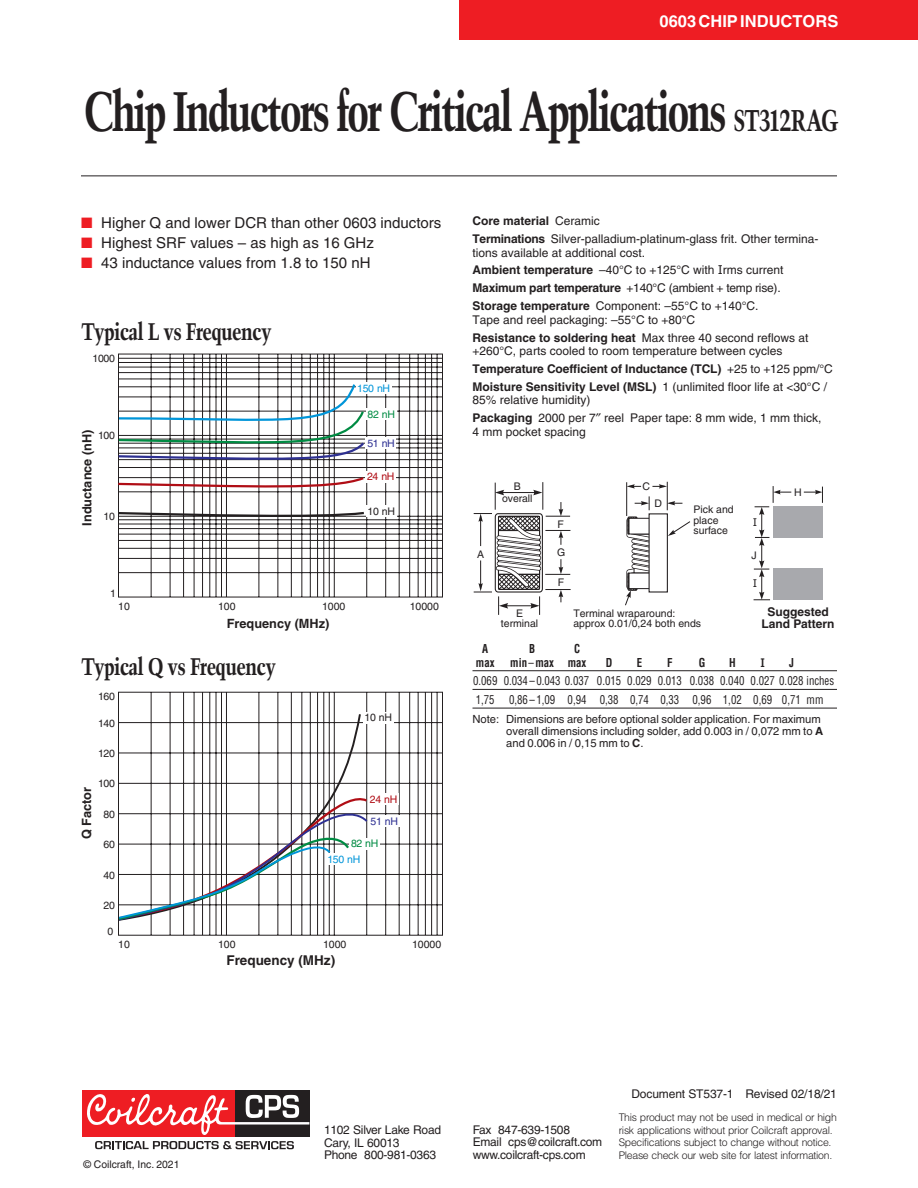
<style>
.page{position:relative;width:918px;height:1188px;background:#fff}
.page>*{position:absolute;margin:0;border:0;box-sizing:border-box;transform-origin:0 0}
.t1{font:700 condensed 55.5px "Trump Mediaeval";letter-spacing:-.05em;color:#231f20;scale:.9 1}
.t2{font:700 condensed 24px "Trump Mediaeval";letter-spacing:-.03em;color:#231f20}
.t3{font:700 16.5px "Helvetica";color:#fff}
.t4{font:15px "Helvetica";color:#231f20}
.t5{font:700 13.5px "Helvetica";color:#231f20}
.t6{font:700 12.75px "Helvetica";color:#231f20}
.t7{font:12px/17.9px "Helvetica";color:#231f20}
.t8{font:condensed 12px/18.6px "Helvetica";color:#231f20;scale:.9 1}
.t9{font:12px/12.5px "Helvetica";letter-spacing:-.02em;color:#231f20}
.t10{font:700 condensed 12px "Helvetica";color:#231f20;scale:.9 1}
.t11{font:700 12px/12px "Helvetica";color:#231f20;text-align:center}
.t12{font:700 12px "Glypha";color:#231f20;scale:.9 1}
.t13{font:11.25px/11.7px "Helvetica";letter-spacing:-.005em;color:#231f20}
.t14{font:10.5px/10.4px "Helvetica";color:#231f20;text-align:center}
.t15{font:300 10.5px/12.5px "Helvetica";letter-spacing:-.03em;color:#231f20}
.t16{font:10.5px "Helvetica";letter-spacing:-.03em;color:#0095d9}
.t17{font:10.5px "Helvetica";letter-spacing:-.03em;color:#b00d15}
.t18{font:10.5px "Helvetica";letter-spacing:-.03em;color:#2e3092}
.t19{font:10.5px "Helvetica";letter-spacing:-.03em;color:#008b43}
.t20{font:10.5px "Verdana";color:#231f20}
.s1{font-size:30px}
.s2{color:#ee1d23}
.s3{font-weight:700}
.s4{font-family:"Verdana"}
.s5{font-weight:400}
</style>
<div class="page">
<div style="left:459px;top:0;width:459px;height:40px;background:#ee1d23"></div>
<hr style="left:81px;top:176px;width:756px;height:1px;background:#231f20">
<div style="left:234px;top:1090px;width:75px;height:47px;background:#231f20"></div>
<div style="left:82px;top:1090px;width:152px;height:47px;background:#ee1d23"></div>
<svg style="left:87px;top:1093px;width:222px;height:42px"></svg>
<svg style="left:95px;top:1141px;width:199px;height:8px"></svg>
<hr style="left:472px;top:670px;width:365px;height:1px;background:#231f20">
<hr style="left:472px;top:689px;width:365px;height:1px;background:#231f20">
<hr style="left:472px;top:708px;width:365px;height:1px;background:#231f20">
<div style="left:773px;top:506px;width:50px;height:31px;background:#a8a9ad"></div>
<div style="left:773px;top:568px;width:50px;height:32px;background:#a8a9ad"></div>
<hr style="left:626px;top:482px;width:1px;height:34px;background:#231f20">
<svg style="left:627px;top:482px;width:55px;height:28px"></svg>
<svg style="left:625px;top:516px;width:65px;height:90px"></svg>
<svg style="left:754px;top:486px;width:37px;height:114px"></svg>
<svg style="left:804px;top:487px;width:19px;height:16px"></svg>
<div style="left:649px;top:513px;width:19px;height:80px;background:#fff;border:1px solid #231f20"></div>
<svg style="left:474px;top:482px;width:97px;height:133px"></svg>
<svg style="left:118px;top:353px;width:325px;height:245px"></svg>
<svg style="left:118px;top:510px;width:248px;height:8px"></svg>
<svg style="left:118px;top:475px;width:248px;height:15px"></svg>
<svg style="left:118px;top:382px;width:248px;height:81px"></svg>
<div style="left:366px;top:506px;width:31px;height:11px;background:#fff"></div>
<div style="left:356px;top:382px;width:36px;height:12px;background:#fff"></div>
<div style="left:365px;top:471px;width:31px;height:12px;background:#fff"></div>
<div style="left:366px;top:437px;width:30px;height:12px;background:#fff"></div>
<div style="left:366px;top:408px;width:31px;height:12px;background:#fff"></div>
<svg style="left:118px;top:691px;width:325px;height:245px"></svg>
<svg style="left:118px;top:712px;width:244px;height:79px"></svg>
<div style="left:363px;top:712px;width:31px;height:11px;background:#fff"></div>
<div style="left:368px;top:793px;width:31px;height:12px;background:#fff"></div>
<div style="left:369px;top:815px;width:31px;height:12px;background:#fff"></div>
<div style="left:349px;top:838px;width:31px;height:12px;background:#fff"></div>
<svg style="left:118px;top:791px;width:251px;height:131px"></svg>
<h3 class="t3" style="left:660px;top:11px;width:180px">0603 CHIP INDUCTORS</h3>
<h1 class="t1" style="left:83px;top:77px;width:841px">Chip Inductors for Critical Applications <span class="s1">ST312RAG</span></h1>
<p class="t4" style="left:81px;top:214px;width:362px"><span class="s2">■</span> Higher Q and lower DCR than other 0603 inductors</p>
<p class="t4" style="left:81px;top:234px;width:294px"><span class="s2">■</span> Highest SRF values – as high as 16 GHz</p>
<p class="t4" style="left:81px;top:254px;width:291px"><span class="s2">■</span> 43 inductance values from 1.8 to 150 nH</p>
<h2 class="t2" style="left:81px;top:316px;width:192px">Typical L vs Frequency</h2>
<p class="t14" style="left:93px;top:353px;width:24px">1000</p>
<p class="t6" style="left:79px;top:526px;width:98px;rotate:-90deg">Inductance (nH)</p>
<p class="t14" style="left:98px;top:430px;width:18px">100</p>
<p class="t14" style="left:104px;top:511px;width:13px">10</p>
<p class="t14" style="left:110px;top:588px;width:7px">1</p>
<p class="t16" style="left:357px;top:382px;width:34px">150 nH</p>
<p class="t19" style="left:368px;top:408px;width:29px">82 nH</p>
<p class="t18" style="left:367px;top:437px;width:29px">51 nH</p>
<p class="t17" style="left:367px;top:471px;width:29px">24 nH</p>
<p class="t14" style="left:368px;top:506px;width:29px">10 nH</p>
<p class="t14" style="left:118px;top:601px;width:13px">10</p>
<p class="t14" style="left:218px;top:601px;width:19px">100</p>
<p class="t14" style="left:322px;top:601px;width:25px">1000</p>
<p class="t14" style="left:410px;top:601px;width:31px">10000</p>
<p class="t6" style="left:227px;top:615px;width:104px">Frequency (MHz)</p>
<h2 class="t2" style="left:81px;top:651px;width:197px">Typical Q vs Frequency</h2>
<p class="t14" style="left:98px;top:691px;width:18px">160</p>
<p class="t14" style="left:98px;top:718px;width:18px">140</p>
<p class="t14" style="left:98px;top:748px;width:18px">120</p>
<p class="t14" style="left:98px;top:778px;width:18px">100</p>
<p class="t6" style="left:79px;top:839px;width:54px;rotate:-90deg">Q Factor</p>
<p class="t14" style="left:104px;top:809px;width:13px">80</p>
<p class="t14" style="left:104px;top:839px;width:13px">60</p>
<p class="t14" style="left:104px;top:870px;width:13px">40</p>
<p class="t14" style="left:104px;top:900px;width:13px">20</p>
<p class="t14" style="left:108px;top:926px;width:7px">0</p>
<p class="t14" style="left:365px;top:712px;width:29px">10 nH</p>
<p class="t17" style="left:370px;top:793px;width:29px">24 nH</p>
<p class="t18" style="left:371px;top:815px;width:29px">51 nH</p>
<p class="t19" style="left:351px;top:838px;width:29px">82 nH</p>
<p class="t16" style="left:327px;top:853px;width:34px">150 nH</p>
<p class="t14" style="left:118px;top:939px;width:13px">10</p>
<p class="t14" style="left:218px;top:939px;width:19px">100</p>
<p class="t14" style="left:323px;top:939px;width:25px">1000</p>
<p class="t14" style="left:412px;top:939px;width:31px">10000</p>
<p class="t5" style="left:226px;top:952px;width:110px">Frequency (MHz)</p>
<p class="t7" style="left:472px;top:212px;width:347px"><span class="s3">Core material</span> Ceramic<br><span class="s3">Terminations</span> Silver-palladium-platinum-glass frit. Other termina-</p>
<p class="t7" style="left:472px;top:243px;width:313px">tions available at additional cost.<br><span class="s3">Ambient temperature</span> –40°C to +125°C with <span class="s4">I</span>rms current <span class="s3">Maximum part temperature</span> +140°C (ambient + temp rise).<br><span class="s3">Storage temperature</span> Component: –55°C to +140°C.</p>
<p class="t7" style="left:472px;top:311px;width:338px">Tape and reel packaging: –55°C to +80°C<br><span class="s3">Resistance to soldering heat</span> Max three 40 second reflows at</p>
<p class="t7" style="left:472px;top:342px;width:362px">+260°C, parts cooled to room temperature between cycles<br><span class="s3">Temperature Coefficient of Inductance (TCL)</span> +25 to +125 ppm/°C<br><span class="s3">Moisture Sensitivity Level (MSL)</span> 1 (unlimited floor life at &lt;30°C /</p>
<p class="t7" style="left:472px;top:391px;width:351px">85% relative humidity)<br><span class="s3">Packaging</span> 2000 per 7 reel Paper tape: 8 mm wide, 1 mm thick,</p>
<p class="t7" style="left:472px;top:422px;width:115px">4 mm pocket spacing</p>
<p class="t14" style="left:477px;top:549px;width:9px">A</p>
<p class="t14" style="left:502px;top:480px;width:32px;line-height:12.1px">B overall</p>
<p class="t14" style="left:642px;top:481px;width:9px">C</p>
<p class="t14" style="left:655px;top:498px;width:9px">D</p>
<p class="t14" style="left:558px;top:519px;width:8px">F</p>
<p class="t14" style="left:557px;top:547px;width:10px">G</p>
<p class="t14" style="left:558px;top:577px;width:8px">F</p>
<p class="t14" style="left:693px;top:504px;width:42px;text-align:left">Pick and place surface</p>
<p class="t14" style="left:501px;top:608px;width:39px;line-height:9.8px">E terminal</p>
<p class="t14" style="left:573px;top:608px;width:129px;text-align:left">Terminal wraparound: approx 0.01/0,24 both ends</p>
<p class="t20" style="left:753px;top:515px;width:6px">I</p>
<p class="t14" style="left:752px;top:550px;width:7px">J</p>
<p class="t20" style="left:753px;top:576px;width:6px">I</p>
<p class="t14" style="left:794px;top:487px;width:9px">H</p>
<p class="t11" style="left:762px;top:606px;width:74px">Suggested<br>Land Pattern</p>
<p class="t10" style="left:482px;top:641px;width:8px">A</p>
<p class="t10" style="left:529px;top:641px;width:8px">B</p>
<p class="t10" style="left:574px;top:641px;width:8px">C</p>
<p class="t10" style="left:476px;top:655px;width:22px">max</p>
<p class="t10" style="left:510px;top:655px;width:86px">min <span class="s5">–</span>max max</p>
<p class="t10" style="left:606px;top:655px;width:9px">D</p>
<p class="t10" style="left:637px;top:655px;width:8px">E</p>
<p class="t10" style="left:667px;top:655px;width:8px">F</p>
<p class="t10" style="left:699px;top:655px;width:9px">G</p>
<p class="t10" style="left:729px;top:655px;width:9px">H</p>
<p class="t12" style="left:761px;top:655px;width:6px">I</p>
<p class="t10" style="left:789px;top:655px;width:7px">J</p>
<p class="t8" style="left:473px;top:672px;width:403px">0.069 0.034 – 0.043 0.037 0.015 0.029 0.013 0.038 0.040 0.027 0.028 inches<br>1,75 0,86 – 1,09 0,94 0,38 0,74 0,33 0,96 1,02 0,69 0,71 mm</p>
<p class="t13" style="left:506px;top:714px;width:318px;text-indent:-34px">Note: Dimensions are before optional solder application. For maximum overall dimensions including solder, add 0.003 in / 0,072 mm to <span class="s3">A </span>and 0.006 in / 0,15 mm to <span class="s3">C</span>.</p>
<p class="t7" style="left:631px;top:1084px;width:207px">Document ST537-1 Revised 02/18/21</p>
<p class="t14" style="left:83px;top:1159px;width:98px">© Coilcraft, Inc. 2021</p>
<p class="t9" style="left:324px;top:1124px;width:119px">1102 Silver Lake Road<br>Cary, IL 60013<br>Phone 800-981-0363</p>
<p class="t9" style="left:473px;top:1123px;width:131px">Fax 847-639-1508<br>Email cps@coilcraft.com www.coilcraft-cps.com</p>
<p class="t15" style="left:619px;top:1111px;width:220px">This product may not be used in medical or high risk applications without prior Coilcraft approval.<br>Specifications subject to change without notice.<br>Please check our web site for latest information.</p>
</div>
